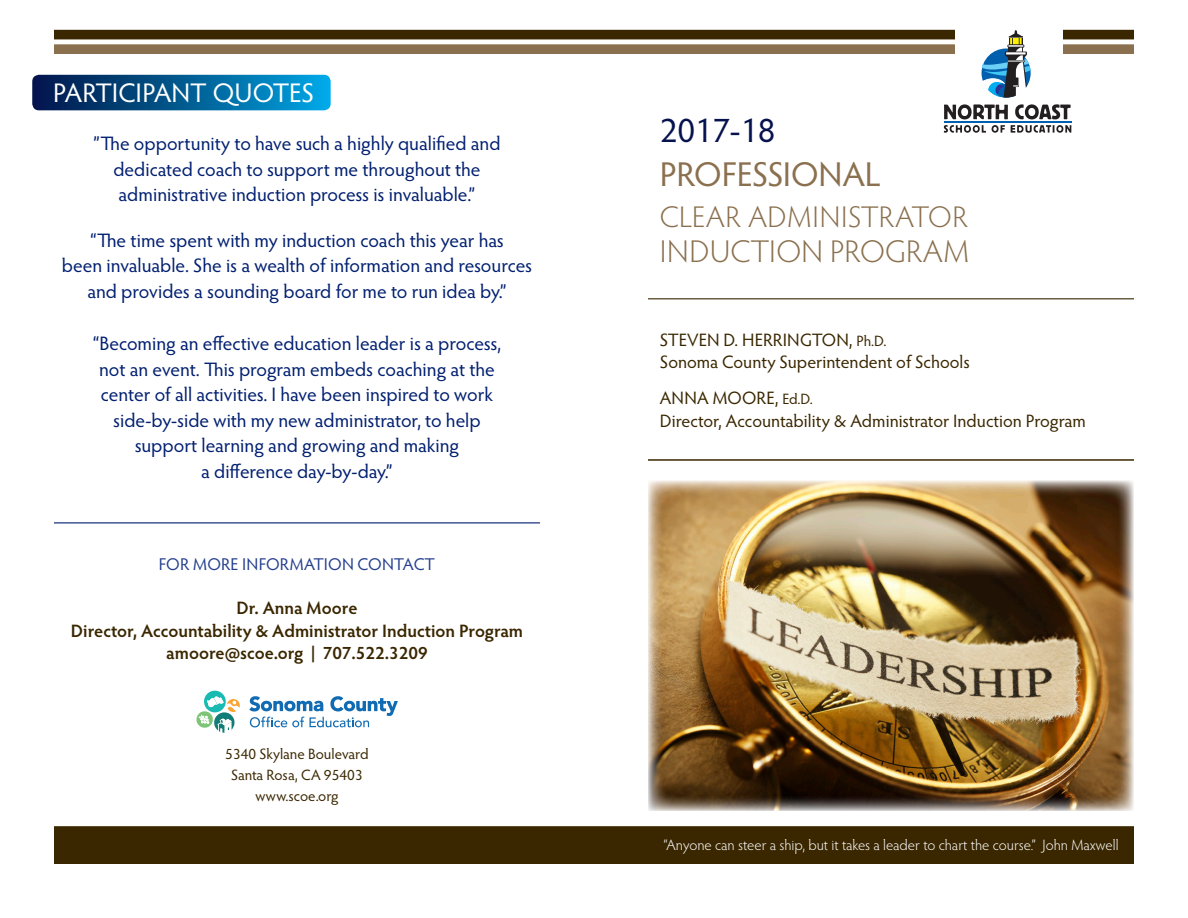
<style>
.page{position:relative;width:1188px;height:918px;background:#fff}
.page>*{position:absolute;margin:0;border:0;box-sizing:border-box;transform-origin:0 0}
.t1{font:34.5px "Hypatia Sans Pro";letter-spacing:-.005em;color:#8a704e}
.t2{font:34.5px "Hypatia Sans Pro";letter-spacing:-.01em;color:#05124e}
.t3{font:300 31.5px "Hypatia Sans Pro";letter-spacing:.01em;color:#8a704e}
.t4{font:300 30px "Hypatia Sans Pro";letter-spacing:.025em;color:#8a704e}
.t5{font:27px "Hypatia Sans Pro";letter-spacing:-.005em;color:#fff}
.t6{font:19.5px/25.5px "Hypatia Sans Pro";color:#001f70;text-align:center}
.t7{font:18px "Hypatia Sans Pro";color:#3a2700}
.t8{font:600 18px/22.8px "Hypatia Sans Pro";color:#3a2700;text-align:center}
.t9{font:17.1px "Hypatia Sans Pro";letter-spacing:.01em;color:#253f8e}
.t10{font:300 15px "Hypatia Sans Pro";color:#fff}
.t11{font:15px/21px "Hypatia Sans Pro";color:#3a2700;text-align:center}
.s1{font-size:15px}
</style>
<div class="page">
<hr style="left:648px;top:459px;width:486px;height:2px;background:#3a2700">
<hr style="left:648px;top:298px;width:486px;height:1px;background:#3a2700">
<hr style="left:54px;top:522px;width:486px;height:1px;background:#001f70">
<svg style="left:249px;top:696px;width:149px;height:31px"></svg>
<svg style="left:196px;top:691px;width:44px;height:42px"></svg>
<div style="left:54px;top:826px;width:1080px;height:38px;background:#3a2700;border:2px solid #3a2700"></div>
<svg style="left:32px;top:30px;width:1102px;height:89px"></svg>
<svg style="left:944px;top:125px;width:42px;height:8px"></svg>
<svg style="left:992px;top:125px;width:13px;height:8px"></svg>
<svg style="left:1011px;top:125px;width:60px;height:8px"></svg>
<hr style="left:944px;top:121px;width:127px;height:2px;background:#0160ae">
<div style="left:0;top:19px;width:54px;height:42px;background:#fff"></div>
<img style="left:648px;top:481px;width:486px;height:330px">
<p class="t5" style="left:53px;top:74px;width:262px">PARTICIPANT QUOTES</p>
<p class="t6" style="left:93px;top:130px;width:409px">”The opportunity to have such a highly qualified and dedicated coach to support me throughout the administrative induction process is invaluable.”</p>
<p class="t6" style="left:62px;top:227px;width:472px">“The time spent with my induction coach this year has<br>been invaluable. She is a wealth of information and resources and provides a sounding board for me to run idea by.”</p>
<p class="t6" style="left:93px;top:330px;width:410px">“Becoming an effective education leader is a process, not an event. This program embeds coaching at the center of all activities. I have been inspired to work side-by-side with my new administrator, to help support learning and growing and making<br>a difference day-by-day.”</p>
<p class="t9" style="left:159px;top:552px;width:278px">FOR MORE INFORMATION CONTACT</p>
<p class="t8" style="left:71px;top:595px;width:454px">Dr. Anna Moore<br>Director, Accountability &amp; Administrator Induction Program</p>
<p class="t8" style="left:166px;top:641px;width:263px">amoore@scoe.org | 707.522.3209</p>
<p class="t11" style="left:225px;top:743px;width:145px">5340 Skylane Boulevard</p>
<p class="t11" style="left:231px;top:764px;width:133px">Santa Rosa, CA 95403 www.scoe.org</p>
<p class="t2" style="left:660px;top:107px;width:117px">2017-18</p>
<p class="t1" style="left:660px;top:151px;width:222px">PROFESSIONAL</p>
<p class="t4" style="left:660px;top:197px;width:310px">CLEAR ADMINISTRATOR</p>
<p class="t3" style="left:660px;top:230px;width:311px">INDUCTION PROGRAM</p>
<p class="t7" style="left:660px;top:328px;width:228px">STEVEN D. HERRINGTON, <span class="s1">Ph.D.</span></p>
<p class="t7" style="left:660px;top:350px;width:311px">Sonoma County Superintendent of Schools</p>
<p class="t7" style="left:660px;top:386px;width:154px">ANNA MOORE, <span class="s1">Ed.D.</span></p>
<p class="t7" style="left:660px;top:409px;width:428px">Director, Accountability &amp; Administrator Induction Program</p>
<p class="t10" style="left:663px;top:835px;width:457px">“Anyone can steer a ship, but it takes a leader to chart the course.” John Maxwell</p>
</div>
